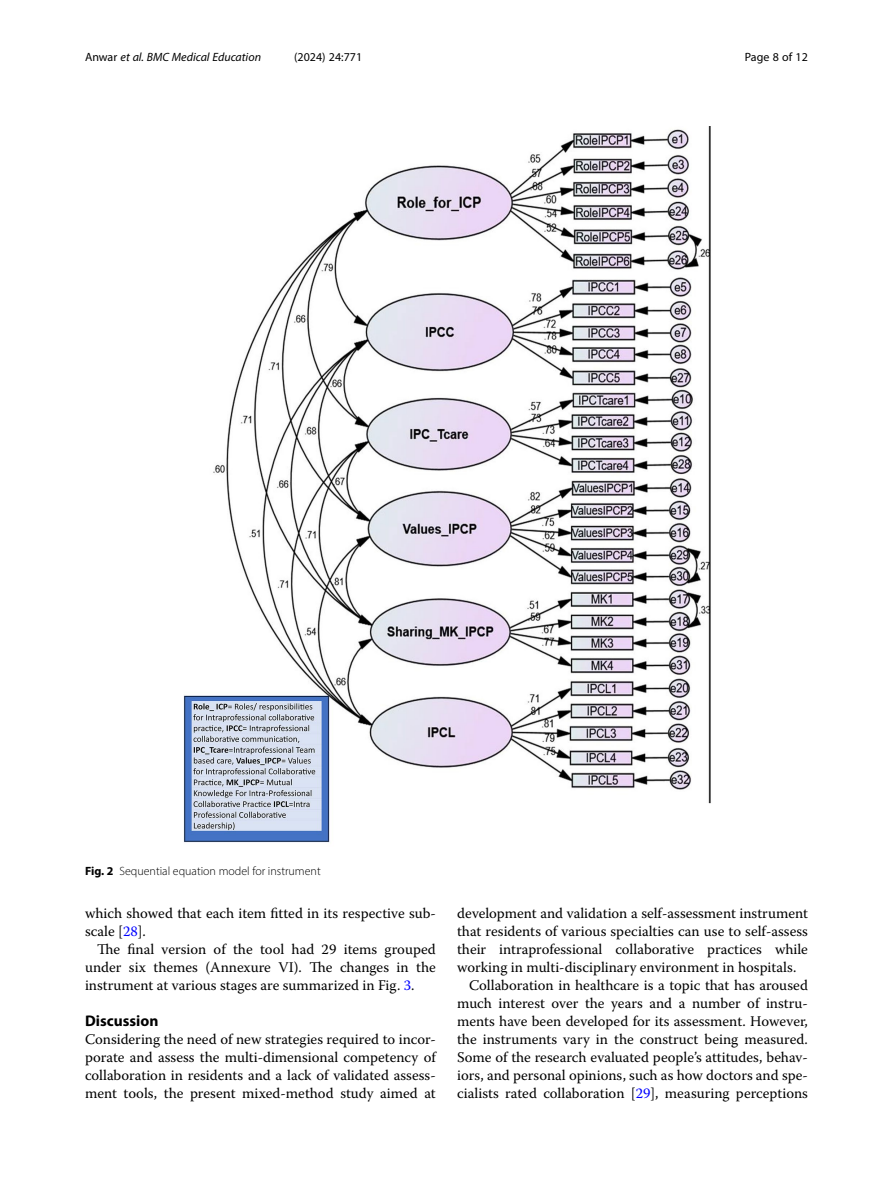
<style>
.page{position:relative;width:893px;height:1191px;background:#fff}
.page>*{position:absolute;margin:0;border:0;box-sizing:border-box;transform-origin:0 0}
.Head_1{font:700 15.45px "Myriad Pro";color:#000}
.Body_Text_Indent{font:14.7px/18px "Warnock Pro";color:#000;text-align:justify}
.Body_Text{font:14.7px/18px "Warnock Pro";color:#000;text-align:justify}
.Figure_Caption{font:300 12px "Myriad Pro";color:#000}
.t1{font:italic 12px "Myriad Pro";color:#000}
.t2{font:12px "Myriad Pro";color:#000}
.s1{font-style:normal}
.s2{font-weight:700}
.s3{color:#00f}
</style>
<div class="page">
<img style="left:183px;top:126px;width:528px;height:717px">
<p class="t1" style="left:85px;top:50px;width:178px"><span class="s1">Anwar</span> et al. BMC Medical Education</p>
<p class="t2" style="left:294px;top:50px;width:70px">(2024) 24:771</p>
<p class="t2" style="left:745px;top:50px;width:65px">Page 8 of 12</p>
<p class="Figure_Caption" style="left:85px;top:863px;width:237px"><span class="s2">Fig. 2</span> Sequential equation model for instrument</p>
<p class="Body_Text" style="left:85px;top:904px;width:352px">which showed that each item fitted in its respective sub&shy;scale [<span class="s3">28</span>].</p>
<p class="Body_Text_Indent" style="left:85px;top:940px;width:352px;text-indent:12px">The final version of the tool had 29 items grouped under six themes (Annexure VI). The changes in the instrument at various stages are summarized in Fig. <span class="s3">3</span>.</p>
<p class="Head_1" style="left:85px;top:1011px;width:75px">Discussion</p>
<p class="Body_Text" style="left:85px;top:1030px;width:352px">Considering the need of new strategies required to incor&shy;porate and assess the multi-dimensional competency of collaboration in residents and a lack of validated assess&shy;ment tools, the present mixed-method study aimed at</p>
<p class="Body_Text" style="left:457px;top:904px;width:352px">development and validation a self-assessment instrument that residents of various specialties can use to self-assess their intraprofessional collaborative practices while working in multi-disciplinary environment in hospitals.</p>
<p class="Body_Text_Indent" style="left:457px;top:976px;width:352px;text-indent:12px">Collaboration in healthcare is a topic that has aroused much interest over the years and a number of instru&shy;ments have been developed for its assessment. However, the instruments vary in the construct being measured.<br>Some of the research evaluated people’s attitudes, behav&shy;iors, and personal opinions, such as how doctors and spe&shy;cialists rated collaboration [<span class="s3">29</span>], measuring perceptions</p>
</div>
